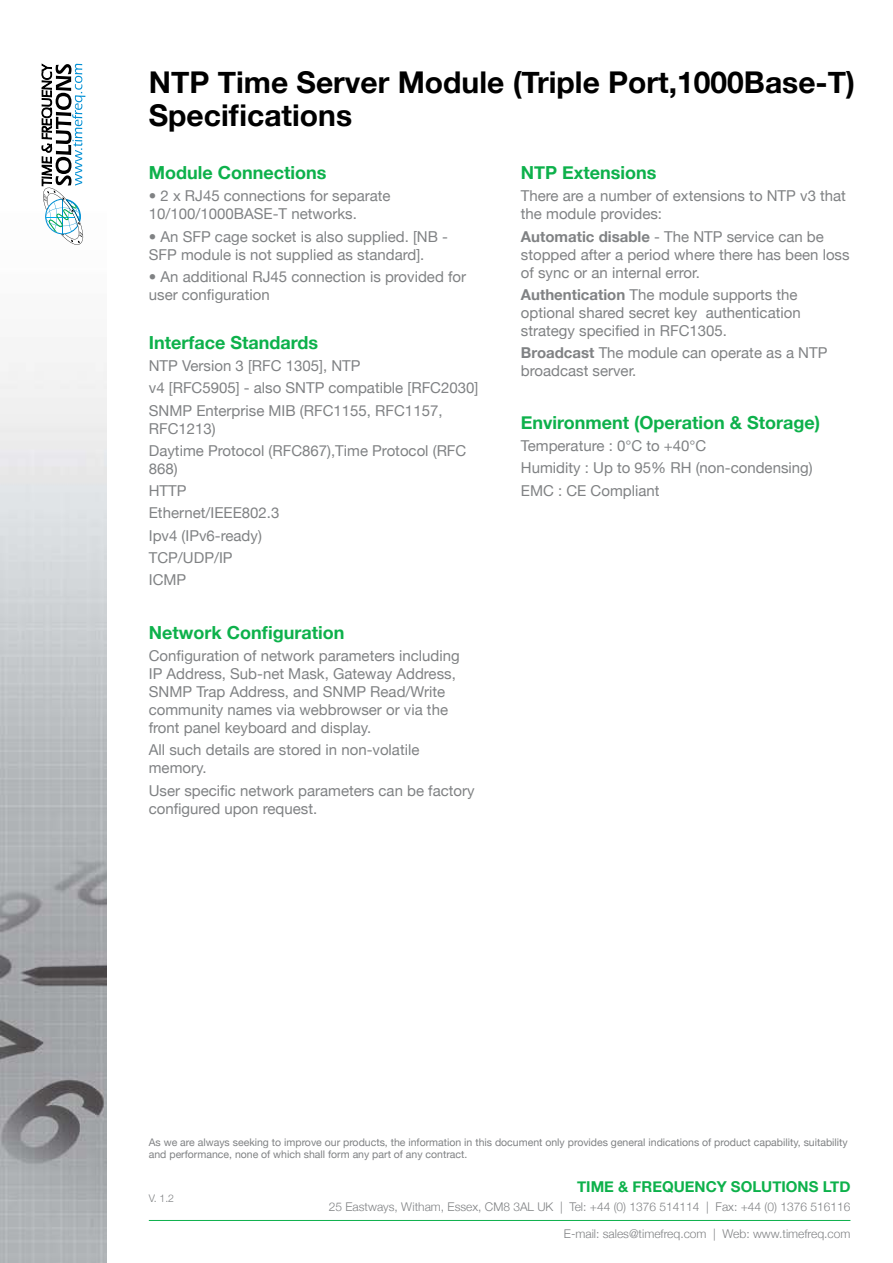
<style>
.page{position:relative;width:893px;height:1263px;background:#fff}
.page>*{position:absolute;margin:0;border:0;box-sizing:border-box;transform-origin:0 0}
.t1{font:700 30px/33px "Helvetica Neue";color:#000}
.t2{font:700 18px "Helvetica Neue";color:#0db14b}
.t3{font:15px/18px "Helvetica Neue";color:#808284}
.t4{font:700 15px "Helvetica Neue";color:#0db14b}
.t5{font:300 12px "Helvetica Neue";color:#808284}
.t6{font:10.5px/12.6px "Helvetica Neue";color:#808284}
.t7{font:300 10.5px "Helvetica Neue";color:#808284}
.s1{font-weight:700}
</style>
<div class="page">
<img style="left:0;top:63px;width:106px;height:1200px">
<hr style="left:149px;top:1220px;width:701px;height:1px;background:#0db14b">
<svg style="left:42px;top:64px;width:43px;height:181px"></svg>
<h1 class="t1" style="left:149px;top:65px;width:708px">NTP Time Server Module (Triple Port,1000Base-T)<br>Specifications</h1>
<p class="t2" style="left:149px;top:162px;width:179px">Module Connections</p>
<p class="t3" style="left:149px;top:187px;width:243px">• 2 x RJ45 connections for separate<br>10/100/1000BASE-T networks.</p>
<p class="t3" style="left:149px;top:227px;width:301px">• An SFP cage socket is also supplied. [NB -<br>SFP module is not supplied as standard].</p>
<p class="t3" style="left:149px;top:267px;width:319px">• An additional RJ45 connection is provided for user configuration</p>
<p class="t2" style="left:149px;top:331px;width:171px">Interface Standards</p>
<p class="t3" style="left:149px;top:355px;width:331px;line-height:22.2px">NTP Version 3 [RFC 1305], NTP<br>v4 [RFC5905] - also SNTP compatible [RFC2030]<br>SNMP Enterprise MIB (RFC1155, RFC1157,</p>
<p class="t3" style="left:149px;top:417px;width:319px;line-height:22.2px">RFC1213)<br>Daytime Protocol (RFC867),Time Protocol (RFC</p>
<p class="t3" style="left:149px;top:457px;width:132px;line-height:22.2px">868)<br>HTTP<br>Ethernet/IEEE802.3<br>Ipv4 (IPv6-ready)<br>TCP/UDP/IP<br>ICMP</p>
<p class="t2" style="left:149px;top:621px;width:197px">Network Configuration</p>
<p class="t3" style="left:149px;top:646px;width:312px">Configuration of network parameters including IP Address, Sub-net Mask, Gateway Address, SNMP Trap Address, and SNMP Read/Write community names via webbrowser or via the front panel keyboard and display.</p>
<p class="t3" style="left:149px;top:741px;width:272px">All such details are stored in non-volatile memory.</p>
<p class="t3" style="left:149px;top:781px;width:327px">User specific network parameters can be factory configured upon request.</p>
<p class="t2" style="left:521px;top:162px;width:137px">NTP Extensions</p>
<p class="t3" style="left:521px;top:187px;width:327px">There are a number of extensions to NTP v3 that the module provides:</p>
<p class="t3" style="left:521px;top:227px;width:330px"><span class="s1">Automatic disable</span> - The NTP service can be stopped after a period where there has been loss of sync or an internal error.</p>
<p class="t3" style="left:521px;top:285px;width:281px"><span class="s1">Authentication</span> The module supports the optional shared secret key authentication strategy specified in RFC1305.</p>
<p class="t3" style="left:521px;top:344px;width:308px"><span class="s1">Broadcast</span> The module can operate as a NTP broadcast server.</p>
<p class="t2" style="left:521px;top:411px;width:301px">Environment (Operation &amp; Storage)</p>
<p class="t3" style="left:521px;top:434px;width:293px;line-height:22.2px">Temperature : 0°C to +40°C<br>Humidity : Up to 95% RH (non-condensing)<br>EMC : CE Compliant</p>
<p class="t6" style="left:149px;top:1135px;width:700px">As we are always seeking to improve our products, the information in this document only provides general indications of product capability, suitability and performance, none of which shall form any part of any contract.</p>
<p class="t7" style="left:149px;top:1191px;width:27px">V. 1.2</p>
<p class="t4" style="left:577px;top:1177px;width:275px">Time &amp; Frequency Solutions Ltd</p>
<p class="t5" style="left:329px;top:1200px;width:523px">25 Eastways, Witham, Essex, CM8 3AL UK | Tel: +44 (0) 1376 514114 | Fax: +44 (0) 1376 516116</p>
<p class="t5" style="left:564px;top:1227px;width:288px">E-mail: sales@timefreq.com | Web: www.timefreq.com</p>
</div>
